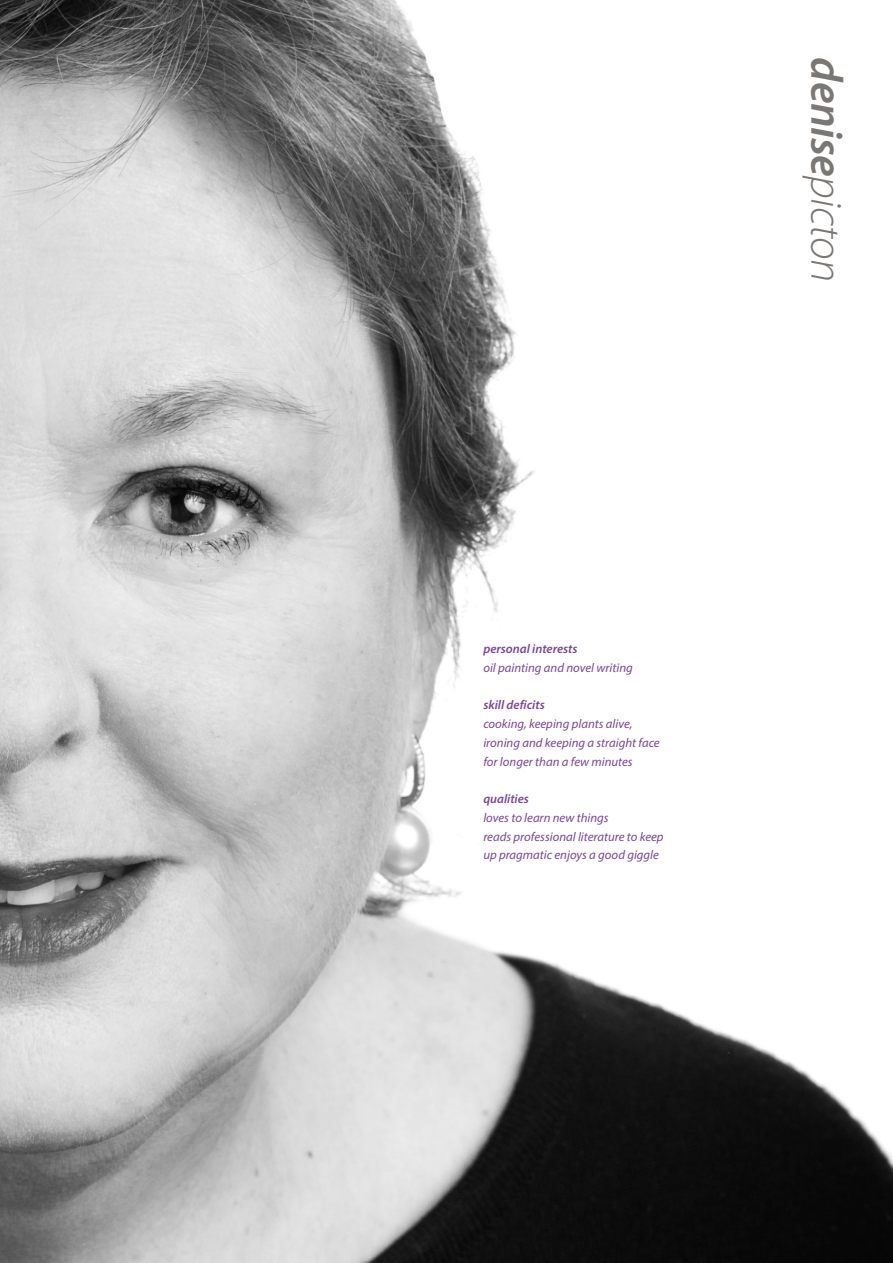
<style>
.page{position:relative;width:893px;height:1263px;background:#fff}
.page>*{position:absolute;margin:0;border:0;box-sizing:border-box;transform-origin:0 0}
.RN_body_text{font:italic 600 45px "Myriad Pro";color:#7b7774}
.RN_body_text-2{font:italic 12.75px/18.8px "Myriad Pro";color:#79469b}
.RN_body_text-3{font:italic 600 12.75px "Myriad Pro";color:#79469b}
.s1{font-weight:300}
</style>
<div class="page">
<img style="left:0;top:0;width:893px;height:1263px">
<p class="RN_body_text" style="left:855px;top:57px;width:226px;rotate:90deg">denise<span class="s1">picton</span></p>
<p class="RN_body_text-3" style="left:483px;top:641px;width:96px">personal interests</p>
<p class="RN_body_text-2" style="left:483px;top:658px;width:151px">oil painting and novel writing</p>
<p class="RN_body_text-3" style="left:483px;top:697px;width:63px">skill deficits</p>
<p class="RN_body_text-2" style="left:483px;top:714px;width:178px">cooking, keeping plants alive, ironing and keeping a straight face for longer than a few minutes</p>
<p class="RN_body_text-3" style="left:483px;top:791px;width:47px">qualities</p>
<p class="RN_body_text-2" style="left:483px;top:808px;width:127px">loves to learn new things</p>
<p class="RN_body_text-2" style="left:483px;top:827px;width:182px">reads professional literature to keep up pragmatic enjoys a good giggle</p>
</div>
